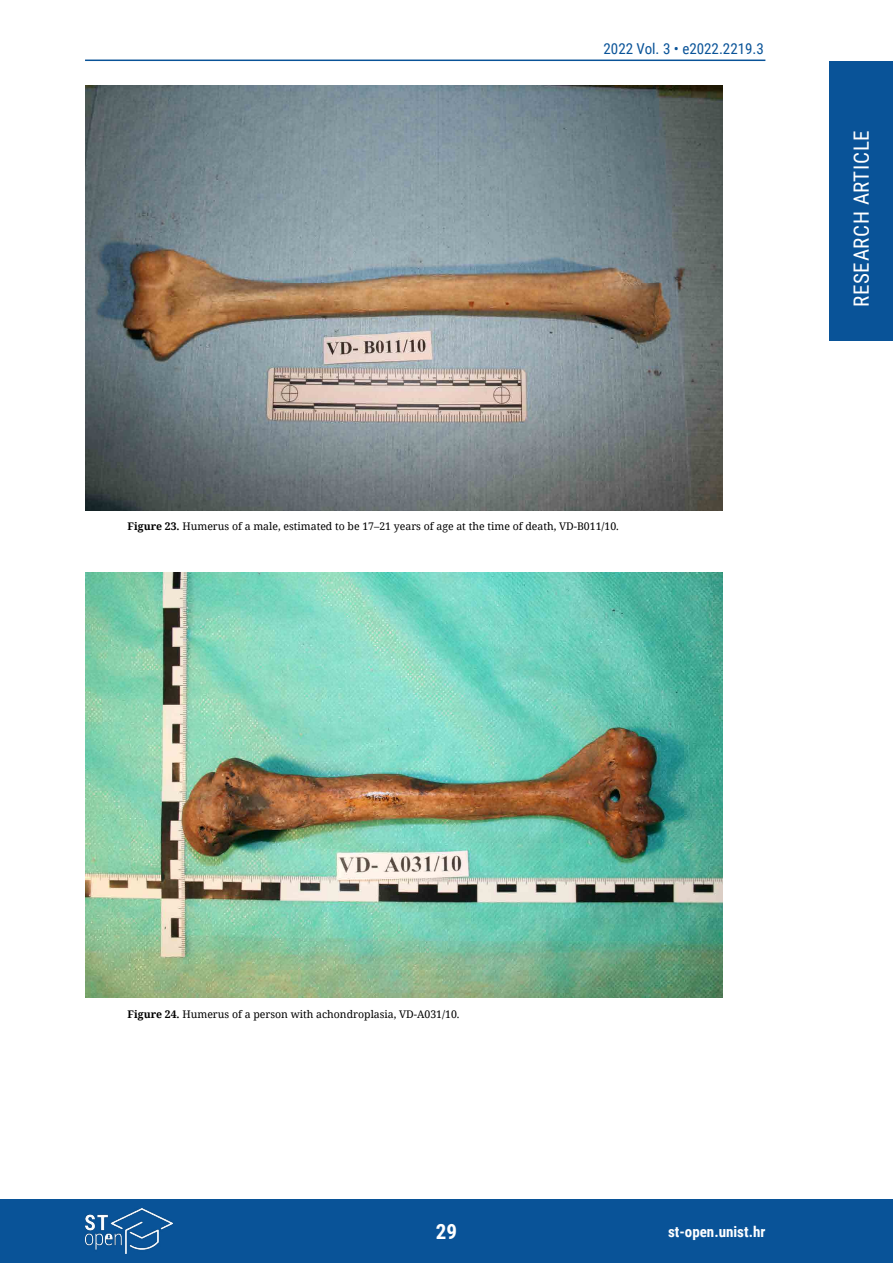
<style>
.page{position:relative;width:893px;height:1263px;background:#fff}
.page>*{position:absolute;margin:0;border:0;box-sizing:border-box;transform-origin:0 0}
.t1{font:21px "Roboto Condensed";letter-spacing:.035em;color:#fff}
.t2{font:700 21px "Roboto Condensed";color:#fff}
.t3{font:15px "Roboto Condensed";color:#095398}
.t4{font:700 15px "Roboto Condensed";color:#fff}
.t5{font:10.5px "Noto Serif";color:#000}
.s1{font-weight:700}
</style>
<div class="page">
<div style="left:829px;top:61px;width:64px;height:279px;background:#095398"></div>
<div style="left:0;top:1199px;width:893px;height:64px;background:#095398"></div>
<hr style="left:85px;top:60px;width:680px;height:1px;background:#095398">
<img style="left:85px;top:1209px;width:87px;height:44px">
<img style="left:85px;top:85px;width:638px;height:425px">
<img style="left:85px;top:573px;width:638px;height:425px">
<h2 class="t3" style="left:603px;top:38px;width:162px">2022 Vol. 3 • e2022.2219.3</h2>
<p class="t5" style="left:128px;top:519px;width:493px"><span class="s1">Figure 23.</span> Humerus of a male, estimated to be 17–21 years of age at the time of death, VD-B011/10.</p>
<h1 class="t1" style="left:847px;top:307px;width:179px;rotate:-90deg">RESEARCH ARTICLE</h1>
<p class="t5" style="left:128px;top:1007px;width:333px"><span class="s1">Figure 24.</span> Humerus of a person with achondroplasia, VD-A031/10.</p>
<h1 class="t2" style="left:436px;top:1217px;width:23px">29</h1>
<h2 class="t4" style="left:668px;top:1221px;width:99px">st-open.unist.hr</h2>
</div>
